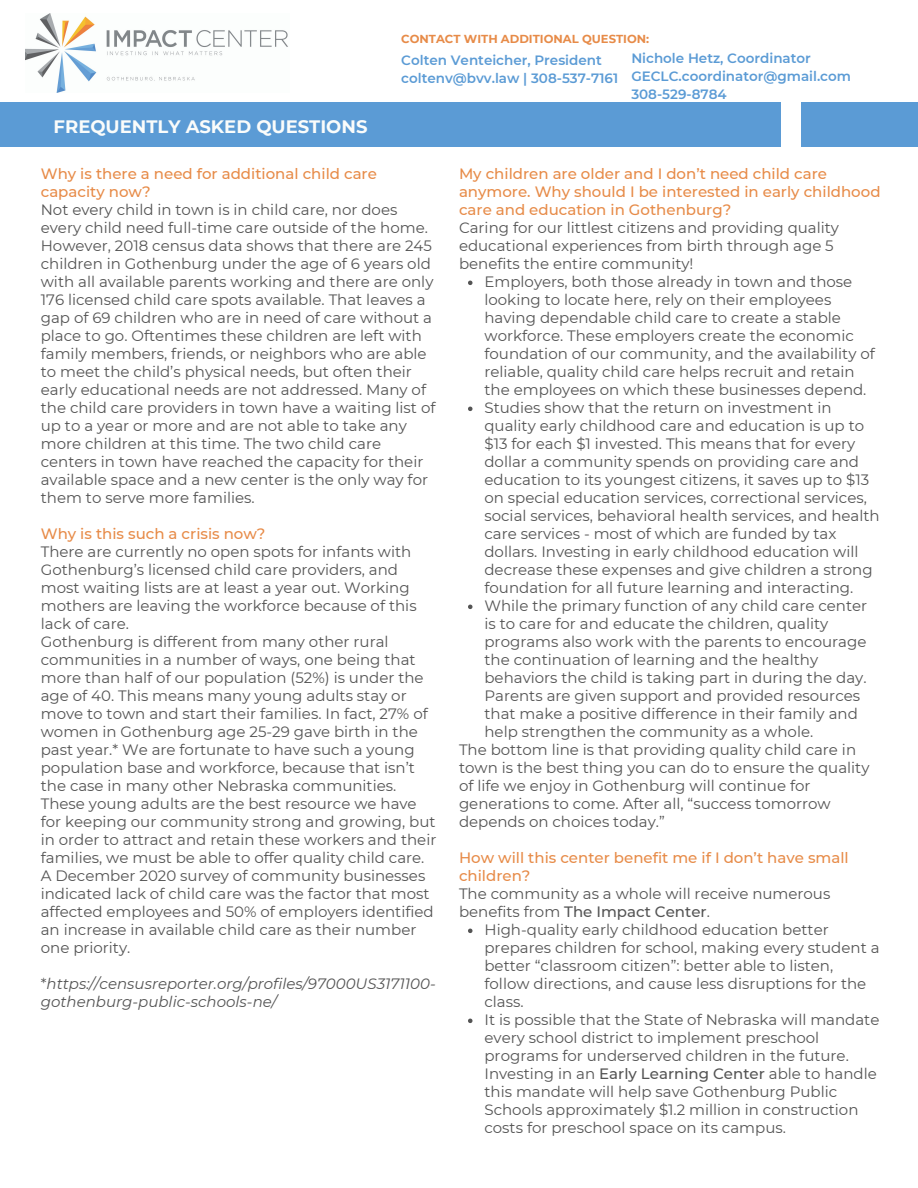
<style>
.page{position:relative;width:918px;height:1188px;background:#fff}
.page>*{position:absolute;margin:0;border:0;box-sizing:border-box;transform-origin:0 0}
.t1{font:700 18px "Montserrat";color:#fafcfb}
.t2{font:15px/18px "Montserrat";color:#545454}
.t3{font:500 15px/18px "Montserrat";color:#e78b48}
.t4{font:italic 15px/18px "Montserrat";color:#545454}
.t5{font:600 13.5px "Montserrat";color:#5b9bd5}
.t6{font:700 11.55px "Montserrat";color:#e78b48}
.s1{font-style:normal}
.s2{font-weight:500}
</style>
<div class="page">
<div style="left:0;top:102px;width:781px;height:44px;background:#5b9bd5"></div>
<div style="left:802px;top:102px;width:116px;height:44px;background:#5b9bd5"></div>
<img style="left:26px;top:13px;width:262px;height:79px">
<svg style="left:468px;top:281px;width:4px;height:4px"></svg>
<svg style="left:468px;top:407px;width:4px;height:4px"></svg>
<svg style="left:468px;top:605px;width:4px;height:4px"></svg>
<svg style="left:468px;top:929px;width:4px;height:4px"></svg>
<svg style="left:468px;top:1019px;width:4px;height:4px"></svg>
<p class="t6" style="left:401px;top:31px;width:249px">CONTACT WITH ADDITIONAL QUESTION:</p>
<p class="t5" style="left:401px;top:52px;width:202px">Colten Venteicher, President</p>
<p class="t5" style="left:401px;top:70px;width:218px">coltenv@bvv.law | 308-537-7161</p>
<p class="t5" style="left:631px;top:50px;width:181px">Nichole Hetz, Coordinator</p>
<p class="t5" style="left:631px;top:68px;width:221px">GECLC.coordinator@gmail.com</p>
<p class="t5" style="left:631px;top:86px;width:97px">308-529-8784</p>
<p class="t1" style="left:54px;top:115px;width:315px">FREQUENTLY ASKED QUESTIONS</p>
<p class="t3" style="left:41px;top:165px;width:338px">Why is there a need for additional child care capacity now?</p>
<p class="t2" style="left:41px;top:201px;width:396px">Not every child in town is in child care, nor does every child need full-time care outside of the home.<br>However, 2018 census data shows that there are 245 children in Gothenburg under the age of 6 years old with all available parents working and there are only 176 licensed child care spots available. That leaves a gap of 69 children who are in need of care without a place to go. Oftentimes these children are left with family members, friends, or neighbors who are able to meet the child’s physical needs, but often their early educational needs are not addressed. Many of the child care providers in town have a waiting list of up to a year or more and are not able to take any more children at this time. The two child care centers in town have reached the capacity for their available space and a new center is the only way for them to serve more families.</p>
<p class="t3" style="left:41px;top:525px;width:226px">Why is this such a crisis now?</p>
<p class="t2" style="left:41px;top:543px;width:377px">There are currently no open spots for infants with Gothenburg’s licensed child care providers, and most waiting lists are at least a year out. Working mothers are leaving the workforce because of this lack of care.</p>
<p class="t2" style="left:41px;top:633px;width:397px">Gothenburg is different from many other rural communities in a number of ways, one being that more than half of our population (52%) is under the age of 40. This means many young adults stay or move to town and start their families. In fact, 27% of women in Gothenburg age 25-29 gave birth in the past year.* We are fortunate to have such a young population base and workforce, because that isn’t the case in many other Nebraska communities.<br>These young adults are the best resource we have for keeping our community strong and growing, but in order to attract and retain these workers and their families, we must be able to offer quality child care.</p>
<p class="t2" style="left:41px;top:867px;width:394px">A December 2020 survey of community businesses indicated lack of child care was the factor that most affected employees and 50% of employers identified an increase in available child care as their number one priority.</p>
<p class="t4" style="left:41px;top:975px;width:397px"><span class="s1">*</span>https://censusreporter.org/profiles/97000US3171100- gothenburg-public-schools-ne/</p>
<p class="t3" style="left:459px;top:165px;width:423px">My children are older and I don’t need child care anymore. Why should I be interested in early childhood care and education in Gothenburg?</p>
<p class="t2" style="left:459px;top:219px;width:382px">Caring for our littlest citizens and providing quality educational experiences from birth through age 5 benefits the entire community!</p>
<p class="t2" style="left:484px;top:273px;width:392px">Employers, both those already in town and those looking to locate here, rely on their employees having dependable child care to create a stable workforce. These employers create the economic foundation of our community, and the availability of reliable, quality child care helps recruit and retain the employees on which these businesses depend.</p>
<p class="t2" style="left:484px;top:399px;width:397px">Studies show that the return on investment in quality early childhood care and education is up to $13 for each $1 invested. This means that for every dollar a community spends on providing care and education to its youngest citizens, it saves up to $13 on special education services, correctional services, social services, behavioral health services, and health care services - most of which are funded by tax dollars. Investing in early childhood education will decrease these expenses and give children a strong foundation for all future learning and interacting.</p>
<p class="t2" style="left:484px;top:597px;width:384px">While the primary function of any child care center is to care for and educate the children, quality programs also work with the parents to encourage the continuation of learning and the healthy behaviors the child is taking part in during the day.<br>Parents are given support and provided resources that make a positive difference in their family and help strengthen the community as a whole.</p>
<p class="t2" style="left:459px;top:741px;width:412px">The bottom line is that providing quality child care in town is the best thing you can do to ensure the quality of life we enjoy in Gothenburg will continue for generations to come. After all, “success tomorrow depends on choices today.”</p>
<p class="t3" style="left:459px;top:849px;width:391px">How will this center benefit me if I don’t have small children?</p>
<p class="t2" style="left:459px;top:885px;width:373px">The community as a whole will receive numerous benefits from <span class="s2">The Impact Center</span>.</p>
<p class="t2" style="left:484px;top:921px;width:397px">High-quality early childhood education better prepares children for school, making every student a better “classroom citizen”: better able to listen, follow directions, and cause less disruptions for the class.</p>
<p class="t2" style="left:484px;top:1011px;width:396px">It is possible that the State of Nebraska will mandate every school district to implement preschool programs for underserved children in the future.<br>Investing in an <span class="s2">Early Learning Center</span> able to handle this mandate will help save Gothenburg Public Schools approximately $1.2 million in construction costs for preschool space on its campus.</p>
</div>
